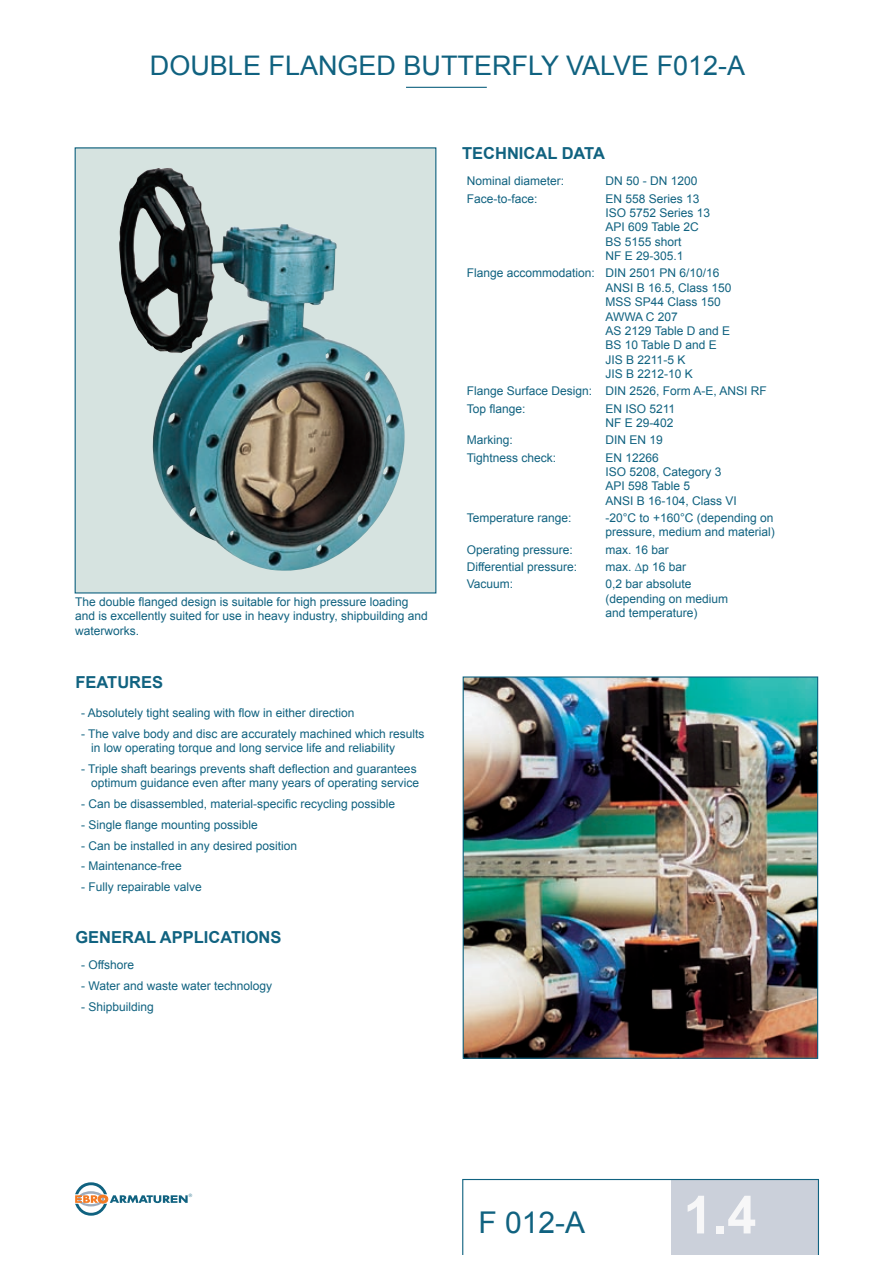
<style>
.page{position:relative;width:893px;height:1263px;background:#fff}
.page>*{position:absolute;margin:0;border:0;box-sizing:border-box;transform-origin:0 0}
.t1{font:700 52.5px "Arial";color:#f7f7f8}
.t2{font:30px "Arial";color:#106280}
.t3{font:27px "Arial";color:#106280}
.t4{font:700 16.5px "Arial";color:#106280}
.t5{font:12px/14.4px "Arial";color:#106280}
</style>
<div class="page">
<hr style="left:406px;top:87px;width:81px;height:1px;background:#106280">
<img style="left:465px;top:678px;width:351px;height:379px">
<div style="left:463px;top:676px;width:355px;height:383px;border:1px solid #106280"></div>
<svg style="left:462px;top:1179px;width:357px;height:75px"></svg>
<div style="left:75px;top:148px;width:361px;height:445px;background:#d6e3e0"></div>
<img style="left:127px;top:168px;width:278px;height:403px">
<svg style="left:75px;top:1182px;width:113px;height:34px"></svg>
<h3 class="t3" style="left:150px;top:48px;width:597px">DOUBLE FLANGED BUTTERFLY VALVE F012-A</h3>
<p class="t5" style="left:75px;top:594px;width:354px">The double flanged design is suitable for high pressure loading and is excellently suited for use in heavy industry, shipbuilding and waterworks.</p>
<h3 class="t4" style="left:75px;top:671px;width:89px">FEATURES</h3>
<p class="t5" style="left:81px;top:706px;width:275px">- Absolutely tight sealing with flow in either direction</p>
<p class="t5" style="left:91px;top:726px;width:335px;text-indent:-10px">- The valve body and disc are accurately machined which results in low operating torque and long service life and reliability</p>
<p class="t5" style="left:81px;top:762px;width:340px;text-align:right">- Triple shaft bearings prevents shaft deflection and guarantees optimum guidance even after many years of operating service</p>
<p class="t5" style="left:81px;top:797px;width:316px">- Can be disassembled, material-specific recycling possible</p>
<p class="t5" style="left:81px;top:817px;width:178px">- Single flange mounting possible</p>
<p class="t5" style="left:81px;top:838px;width:218px">- Can be installed in any desired position</p>
<p class="t5" style="left:81px;top:859px;width:102px">- Maintenance-free</p>
<p class="t5" style="left:81px;top:880px;width:122px">- Fully repairable valve</p>
<h3 class="t4" style="left:75px;top:926px;width:207px">GENERAL APPLICATIONS</h3>
<p class="t5" style="left:81px;top:958px;width:55px">- Offshore</p>
<p class="t5" style="left:81px;top:978px;width:192px">- Water and waste water technology</p>
<p class="t5" style="left:81px;top:999px;width:74px">- Shipbuilding</p>
<h3 class="t4" style="left:462px;top:143px;width:144px">TECHNICAL DATA</h3>
<p class="t5" style="left:467px;top:174px;width:99px">Nominal diameter:</p>
<p class="t5" style="left:605px;top:174px;width:94px">DN 50 - DN 1200</p>
<p class="t5" style="left:467px;top:191px;width:72px">Face-to-face:</p>
<p class="t5" style="left:605px;top:191px;width:106px">EN 558 Series 13<br>ISO 5752 Series 13<br>API 609 Table 2C<br>BS 5155 short<br>NF E 29-305.1</p>
<p class="t5" style="left:605px;top:266px;width:128px;text-indent:-139px">Flange accommodation: DIN 2501 PN 6/10/16<br>ANSI B 16.5, Class 150<br>MSS SP44 Class 150<br>AWWA C 207<br>AS 2129 Table D and E<br>BS 10 Table D and E<br>JIS B 2211-5 K<br>JIS B 2212-10 K</p>
<p class="t5" style="left:467px;top:383px;width:302px;line-height:17.2px">Flange Surface Design: DIN 2526, Form A-E, ANSI RF<br>Top flange:</p>
<p class="t5" style="left:605px;top:401px;width:71px">EN ISO 5211<br>NF E 29-402</p>
<p class="t5" style="left:467px;top:433px;width:48px">Marking:</p>
<p class="t5" style="left:605px;top:433px;width:59px">DIN EN 19</p>
<p class="t5" style="left:467px;top:450px;width:91px">Tightness check:</p>
<p class="t5" style="left:605px;top:450px;width:133px">EN 12266<br>ISO 5208, Category 3<br>API 598 Table 5<br>ANSI B 16-104, Class VI</p>
<p class="t5" style="left:467px;top:511px;width:106px">Temperature range:</p>
<p class="t5" style="left:605px;top:511px;width:171px">-20°C to +160°C (depending on pressure, medium and material)</p>
<p class="t5" style="left:467px;top:542px;width:108px">Operating pressure:</p>
<p class="t5" style="left:605px;top:542px;width:65px">max. 16 bar</p>
<p class="t5" style="left:467px;top:560px;width:112px">Differential pressure:</p>
<p class="t5" style="left:605px;top:560px;width:82px">max. ∆p 16 bar</p>
<p class="t5" style="left:467px;top:577px;width:48px">Vacuum:</p>
<p class="t5" style="left:605px;top:577px;width:124px">0,2 bar absolute (depending on medium and temperature)</p>
<h2 class="t2" style="left:478px;top:1203px;width:108px">F 012-A</h2>
<h1 class="t1" style="left:683px;top:1180px;width:74px">1.4</h1>
</div>
